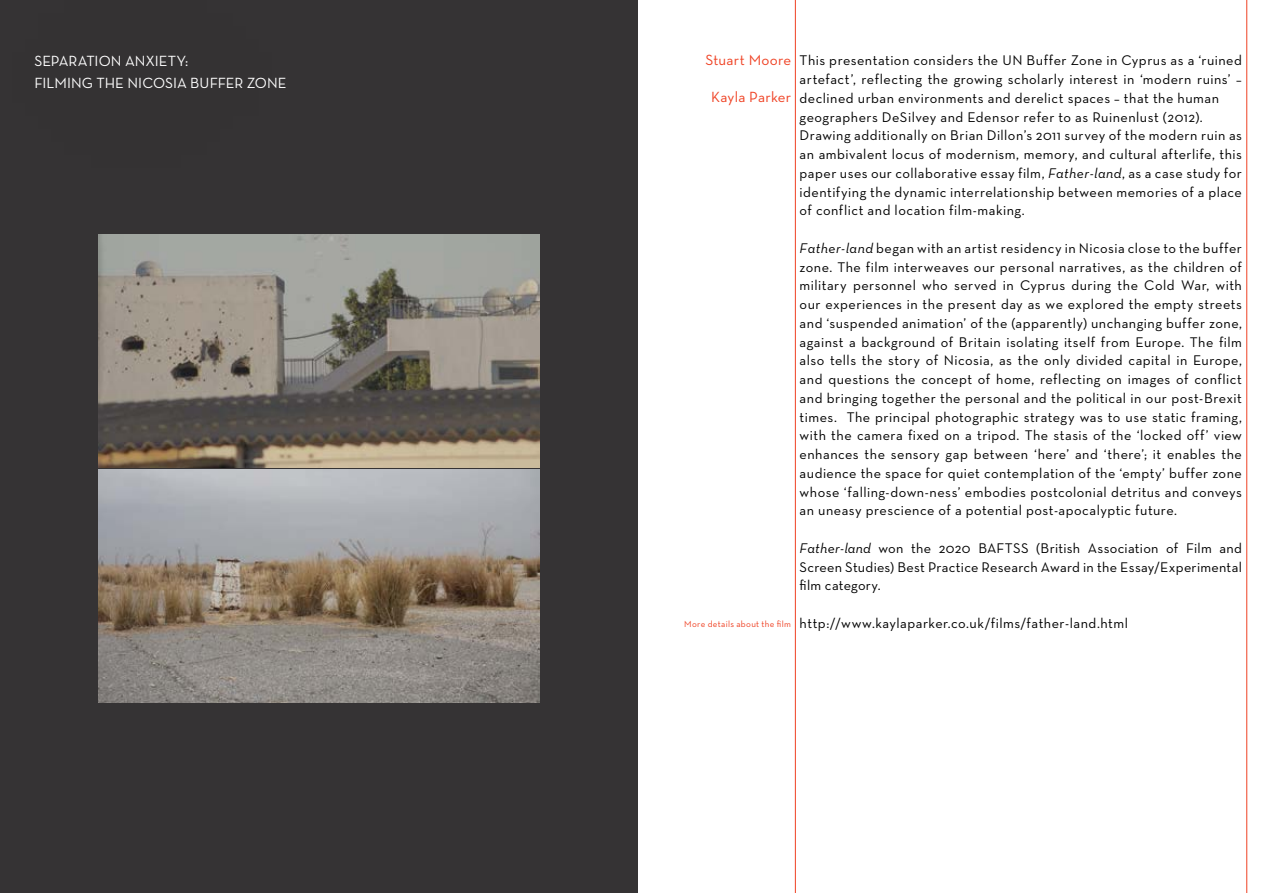
<style>
.page{position:relative;width:1276px;height:893px;background:#fff}
.page>*{position:absolute;margin:0;border:0;box-sizing:border-box;transform-origin:0 0}
.t1{font:500 15px/22.5px "Neutra Text CE";color:#fff}
.t2{font:500 15px "Neutra Text CE";letter-spacing:.015em;color:#ef4123}
.t3{font:500 14.25px/18.8px "Neutra Text CE";letter-spacing:.035em;color:#000;text-align:justify}
.t4{font:500 9px "Neutra Text CE";letter-spacing:.035em;color:#ef4123}
.s1{font-style:italic}
</style>
<div class="page">
<div style="left:0;top:0;width:638px;height:893px;background:#353334"></div>
<img style="left:98px;top:235px;width:442px;height:467px">
<hr style="left:795px;top:0;width:1px;height:893px;background:#ef4123">
<hr style="left:1246px;top:0;width:1px;height:893px;background:#ef4123">
<div style="left:0;top:0;width:458px;height:376px;background:#000;opacity:.75"></div>
<p class="t1" style="left:34px;top:49px;width:254px">SEPARATION ANXIETY:<br>FILMING THE NICOSIA BUFFER ZONE</p>
<p class="t2" style="left:705px;top:51px;width:87px">Stuart Moore</p>
<p class="t2" style="left:711px;top:88px;width:81px">Kayla Parker</p>
<p class="t4" style="left:684px;top:619px;width:108px">More details about the film</p>
<p class="t3" style="left:799px;top:51px;width:444px;text-align:left">This presentation considers the UN Buffer Zone in Cyprus as a ‘ruined artefact’, reflecting the growing scholarly interest in ‘modern ruins’ – declined urban environments and derelict spaces – that the human geographers DeSilvey and Edensor refer to as Ruinenlust (2012).<br>Drawing additionally on Brian Dillon’s 2011 survey of the modern ruin as an ambivalent locus of modernism, memory, and cultural afterlife, this paper uses our collaborative essay film, <span class="s1">Father-land</span>, as a case study for identifying the dynamic interrelationship between memories of a place of conflict and location film-making.</p>
<p class="t3" style="left:799px;top:238px;width:444px"><span class="s1">Father-land</span> began with an artist residency in Nicosia close to the buffer zone. The film interweaves our personal narratives, as the children of military personnel who served in Cyprus during the Cold War, with our experiences in the present day as we explored the empty streets and ‘suspended animation’ of the (apparently) unchanging buffer zone, against a background of Britain isolating itself from Europe. The film also tells the story of Nicosia, as the only divided capital in Europe, and questions the concept of home, reflecting on images of conflict and bringing together the personal and the political in our post-Brexit times. The principal photographic strategy was to use static framing, with the camera fixed on a tripod. The stasis of the ‘locked off’ view enhances the sensory gap between ‘here’ and ‘there’; it enables the audience the space for quiet contemplation of the ‘empty’ buffer zone whose ‘falling-down-ness’ embodies postcolonial detritus and conveys an uneasy prescience of a potential post-apocalyptic future.</p>
<p class="t3" style="left:799px;top:538px;width:444px"><span class="s1">Father-land</span> won the 2020 BAFTSS (British Association of Film and Screen Studies) Best Practice Research Award in the Essay/Experimental film category.</p>
<p class="t3" style="left:799px;top:613px;width:330px">http://www.kaylaparker.co.uk/films/father-land.html</p>
</div>
